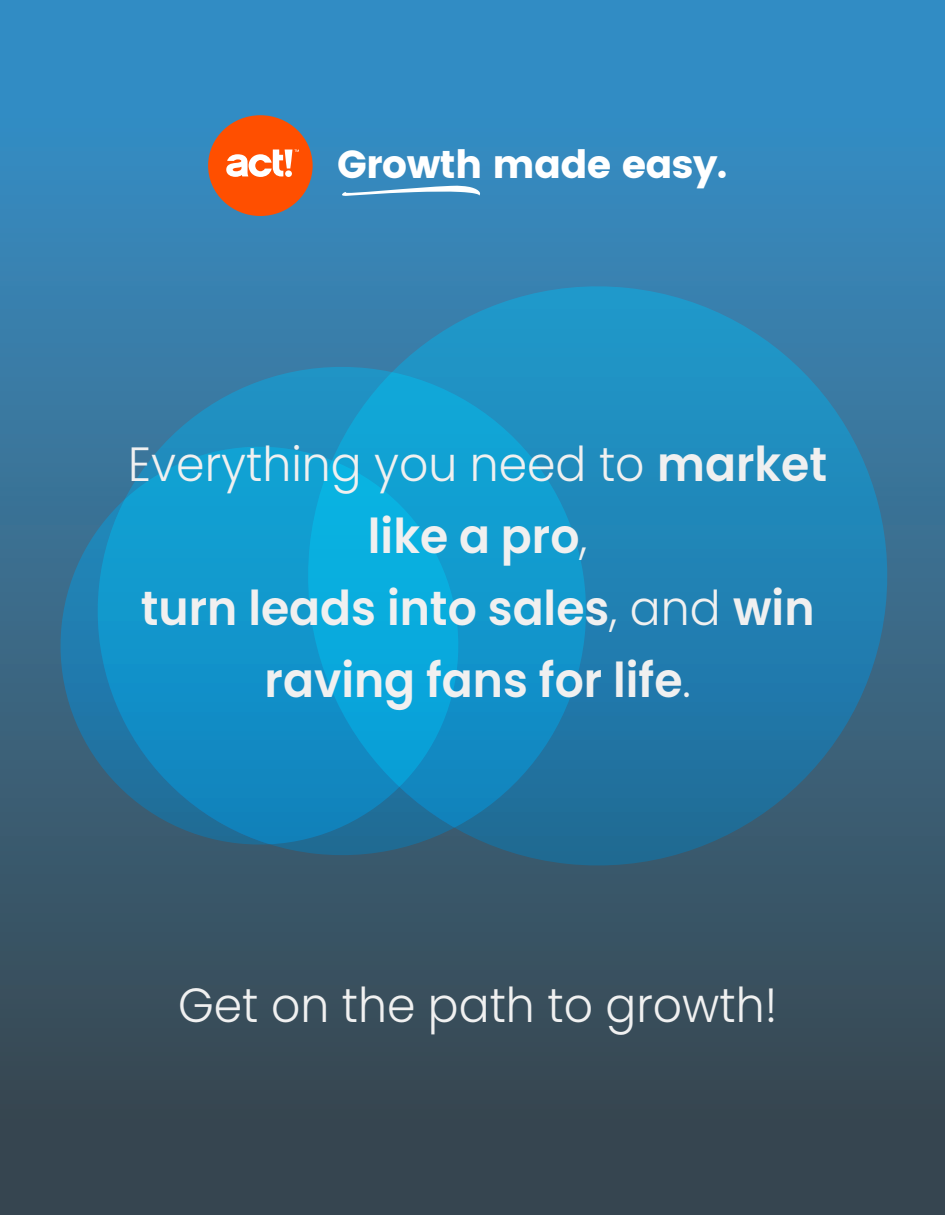
<style>
.page{position:relative;width:945px;height:1215px;background:#fff}
.page>*{position:absolute;margin:0;border:0;box-sizing:border-box;transform-origin:0 0}
.t1{font:600 48px/72px "Poppins";color:#f0f0f0;text-align:center;scale:.95 1}
.t2{font:300 48px "Poppins";color:#f0f0f0;scale:.95 1}
.t3{font:39px "Poppins";letter-spacing:-.02em;color:#fff}
.s1{font-weight:300}
</style>
<div class="page">
<div style="left:0;top:0;width:945px;height:1215px;background:linear-gradient(to bottom,#3693ce,#3a4146)"></div>
<svg style="left:293px;top:271px;width:609px;height:610px;background:#297ca8"></svg>
<svg style="left:85px;top:354px;width:514px;height:514px;background:#1f88b7"></svg>
<svg style="left:50px;top:436px;width:419px;height:419px;background:#178ebe"></svg>
<svg style="left:208px;top:115px;width:105px;height:101px;background:#d26c41"></svg>
<svg style="left:342px;top:185px;width:138px;height:12px"></svg>
<p class="t3" style="left:337px;top:142px;width:391px">Growth made easy.</p>
<p class="t1" style="left:128px;top:429px;width:737px"><span class="s1">Everything you need to</span> market like a pro<span class="s1">,<br></span>turn leads into sales<span class="s1">, and</span> win raving fans for life<span class="s1">.</span></p>
<p class="t2" style="left:178px;top:977px;width:632px">Get on the path to growth!</p>
</div>
